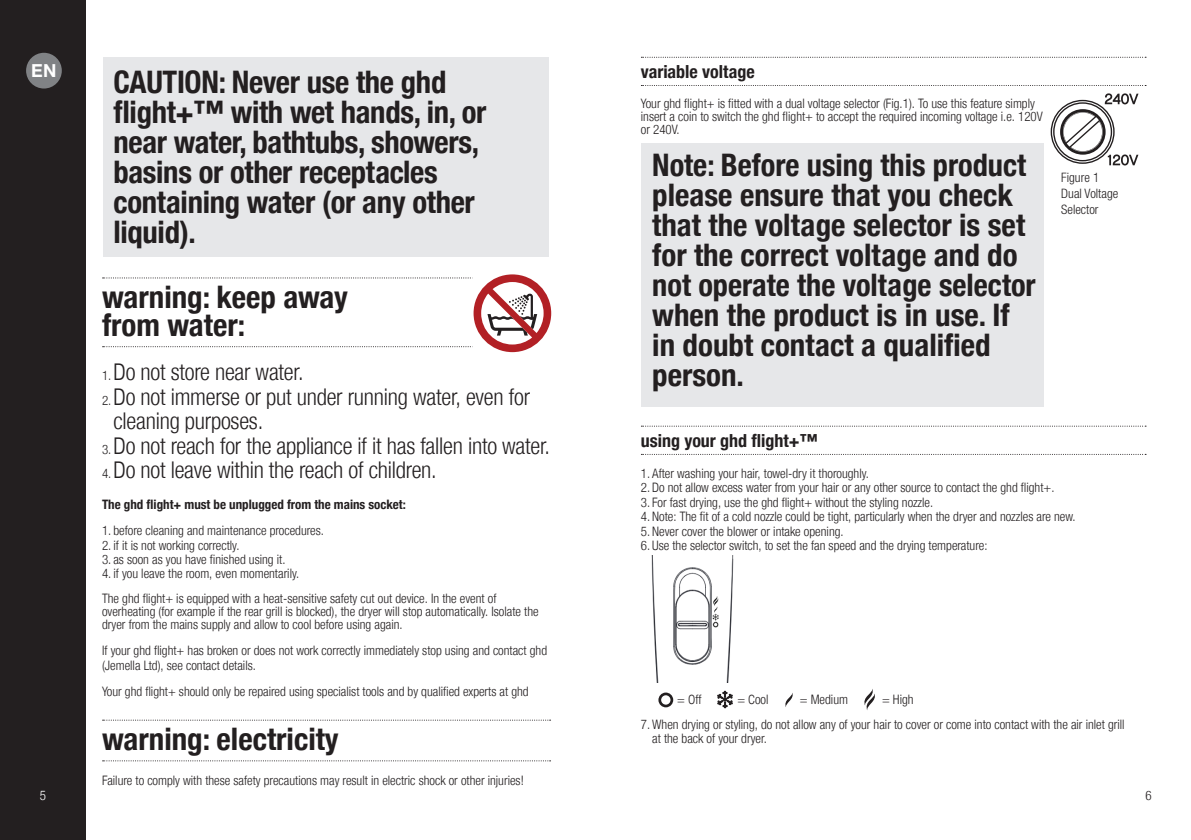
<style>
.page{position:relative;width:1191px;height:840px;background:#fff}
.page>*{position:absolute;margin:0;border:0;box-sizing:border-box;transform-origin:0 0}
.body_copy_helvetica{font:700 condensed 31px/30px "Helvetica Neue LTW1 G";color:#231f20}
.numbered_list_helvet{font:700 condensed 31px/30px "Helvetica Neue LTW1 G";letter-spacing:-.01em;color:#231f20}
.Headings_helvetica_n{font:700 condensed 31px/28px "Helvetica Neue LTW1 G";color:#231f20}
.t1{font:300 condensed 23px/24.4px "Helvetica Neue LTW1 G";letter-spacing:-.01em;color:#231f20}
.Headings_helvetica_n-2{font:700 condensed 18px "Helvetica Neue LTW1 G";color:#231f20}
.Body_Numbered_Text{font:18px "Helvetica New Boldghd";color:#fff}
.body_copy_helvetica-2{font:300 condensed 13px/13.2px "Helvetica Neue LTW1 G";color:#231f20}
.bold_body_copy_helve{font:700 condensed 13px "Helvetica Neue LTW1 G";color:#231f20}
.t2{font:300 condensed 13px/15.6px "Helvetica Neue";color:#231f20}
.t3{font:300 condensed 13px "Helvetica Neue LTW1 G";color:#fff}
.s1{font-size:13px}
</style>
<div class="page">
<div style="left:0;top:0;width:85px;height:839px;background:#231f20"></div>
<div style="left:103px;top:58px;width:446px;height:199px;background:#e6e7e9"></div>
<div style="left:641px;top:143px;width:402px;height:263px;background:#e6e7e9"></div>
<svg style="left:103px;top:719px;width:447px;height:1px"></svg>
<svg style="left:103px;top:760px;width:447px;height:1px"></svg>
<div style="left:26px;top:53px;width:36px;height:35px;background:#808285;border-radius:50%"></div>
<svg style="left:641px;top:57px;width:505px;height:1px"></svg>
<svg style="left:641px;top:85px;width:505px;height:1px"></svg>
<svg style="left:641px;top:425px;width:505px;height:1px"></svg>
<svg style="left:103px;top:274px;width:448px;height:78px"></svg>
<svg style="left:1050px;top:93px;width:88px;height:72px"></svg>
<svg style="left:658px;top:692px;width:15px;height:15px"></svg>
<svg style="left:717px;top:690px;width:15px;height:17px"></svg>
<svg style="left:785px;top:693px;width:8px;height:14px"></svg>
<svg style="left:864px;top:689px;width:11px;height:21px"></svg>
<img style="left:651px;top:555px;width:83px;height:126px">
<p class="Body_Numbered_Text" style="left:31px;top:58px;width:27px">EN</p>
<p class="Headings_helvetica_n-2" style="left:641px;top:60px;width:116px">variable voltage</p>
<p class="body_copy_helvetica-2" style="left:641px;top:97px;width:403px">Your ghd flight+ is fitted with a dual voltage selector (Fig.1). To use this feature simply insert a coin to switch the ghd flight+ to accept the required incoming voltage i.e. 120V or 240V.</p>
<p class="body_copy_helvetica" style="left:652px;top:150px;width:385px">Note: Before using this product please ensure that you check that the voltage selector is set for the correct voltage and do not operate the voltage selector when the product is in use. If in doubt contact a qualified person.</p>
<p class="numbered_list_helvet" style="left:113px;top:67px;width:374px">CAUTION: Never use the ghd flight+™ with wet hands, in, or near water, bathtubs, showers, basins or other receptacles containing water (or any other liquid).</p>
<p class="Headings_helvetica_n" style="left:102px;top:283px;width:247px">warning: keep away from water:</p>
<p class="t1" style="left:102px;top:360px;width:203px"><span class="s1">1.</span> Do not store near water.</p>
<p class="t1" style="left:113px;top:384px;width:418px;text-indent:-11px"><span class="s1">2.</span> Do not immerse or put under running water, even for cleaning purposes.</p>
<p class="t1" style="left:102px;top:433px;width:449px"><span class="s1">3.</span> Do not reach for the appliance if it has fallen into water.</p>
<p class="t1" style="left:102px;top:457px;width:336px"><span class="s1">4.</span> Do not leave within the reach of children.</p>
<p class="bold_body_copy_helve" style="left:102px;top:496px;width:305px">The ghd flight+ must be unplugged from the mains socket:</p>
<p class="body_copy_helvetica-2" style="left:102px;top:524px;width:223px">1. before cleaning and maintenance procedures.</p>
<p class="body_copy_helvetica-2" style="left:102px;top:538px;width:139px">2. if it is not working correctly.</p>
<p class="body_copy_helvetica-2" style="left:102px;top:552px;width:185px">3. as soon as you have finished using it.</p>
<p class="body_copy_helvetica-2" style="left:102px;top:567px;width:199px">4. if you leave the room, even momentarily.</p>
<p class="body_copy_helvetica-2" style="left:102px;top:591px;width:438px">The ghd flight+ is equipped with a heat-sensitive safety cut out device. In the event of overheating (for example if the rear grill is blocked), the dryer will stop automatically. Isolate the dryer from the mains supply and allow to cool before using again.</p>
<p class="body_copy_helvetica-2" style="left:102px;top:643px;width:446px;line-height:14.4px">If your ghd flight+ has broken or does not work correctly immediately stop using and contact ghd (Jemella Ltd), see contact details.</p>
<p class="body_copy_helvetica-2" style="left:102px;top:684px;width:428px">Your ghd flight+ should only be repaired using specialist tools and by qualified experts at ghd</p>
<p class="Headings_helvetica_n" style="left:102px;top:724px;width:238px">warning: electricity</p>
<p class="body_copy_helvetica-2" style="left:102px;top:773px;width:423px">Failure to comply with these safety precautions may result in electric shock or other injuries!</p>
<p class="t2" style="left:1061px;top:170px;width:59px">Figure 1<br>Dual Voltage<br>Selector</p>
<p class="Headings_helvetica_n-2" style="left:641px;top:429px;width:178px">using your ghd flight+™</p>
<p class="body_copy_helvetica-2" style="left:641px;top:466px;width:230px">1. After washing your hair, towel-dry it thoroughly.</p>
<p class="body_copy_helvetica-2" style="left:641px;top:481px;width:415px">2. Do not allow excess water from your hair or any other source to contact the ghd flight+.</p>
<p class="body_copy_helvetica-2" style="left:641px;top:495px;width:294px">3. For fast drying, use the ghd flight+ without the styling nozzle.</p>
<p class="body_copy_helvetica-2" style="left:641px;top:510px;width:436px">4. Note: The fit of a cold nozzle could be tight, particularly when the dryer and nozzles are new.</p>
<p class="body_copy_helvetica-2" style="left:641px;top:524px;width:204px">5. Never cover the blower or intake opening.</p>
<p class="body_copy_helvetica-2" style="left:641px;top:538px;width:348px">6. Use the selector switch, to set the fan speed and the drying temperature:</p>
<p class="body_copy_helvetica-2" style="left:677px;top:692px;width:26px">= Off</p>
<p class="body_copy_helvetica-2" style="left:737px;top:692px;width:33px">= Cool</p>
<p class="body_copy_helvetica-2" style="left:799px;top:692px;width:50px">= Medium</p>
<p class="body_copy_helvetica-2" style="left:882px;top:692px;width:33px">= High</p>
<p class="body_copy_helvetica-2" style="left:652px;top:716px;width:474px;line-height:14.4px;text-indent:-11px">7. When drying or styling, do not allow any of your hair to cover or come into contact with the air inlet grill at the back of your dryer.</p>
<p class="t3" style="left:40px;top:787px;width:8px">5</p>
<p class="body_copy_helvetica-2" style="left:1145px;top:788px;width:8px">6</p>
</div>
